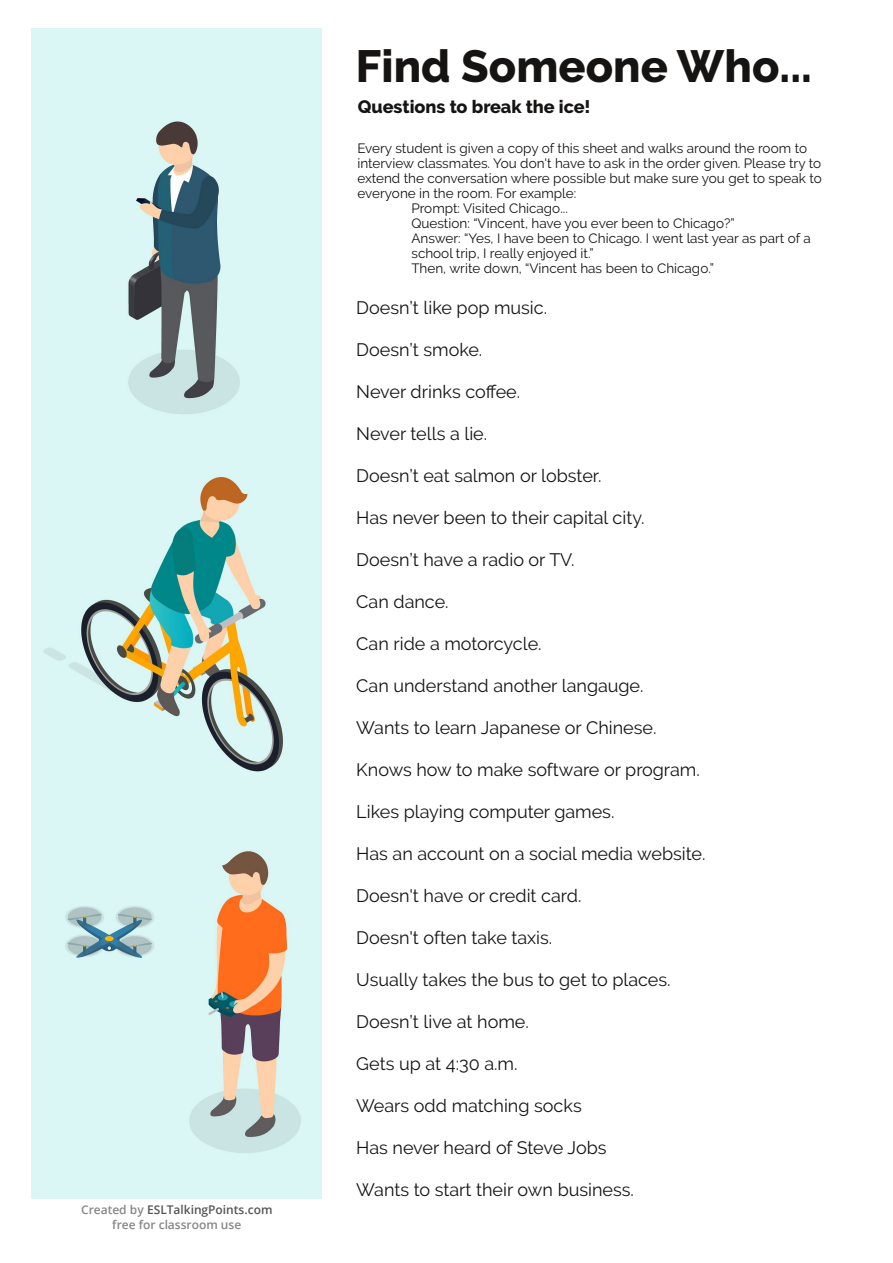
<style>
.page{position:relative;width:893px;height:1263px;background:#fff}
.page>*{position:absolute;margin:0;border:0;box-sizing:border-box;transform-origin:0 0}
.t1{font:800 45px "Raleway";color:#161413}
.t2{font:18px "Raleway";letter-spacing:-.005em;color:#161413}
.t3{font:800 18px "Raleway";letter-spacing:-.005em;color:#161413}
.t4{font:13.5px "Raleway";color:#161413}
.t5{font:600 12px/15px "Open Sans";color:#858788;text-align:center}
.s1{color:#545556}
</style>
<div class="page">
<img style="left:32px;top:819px;width:289px;height:379px">
<img style="left:32px;top:28px;width:289px;height:413px">
<img style="left:32px;top:441px;width:289px;height:378px">
<p class="t5" style="left:81px;top:1202px;width:193px">Created by <span class="s1">ESLTalkingPoints.com </span>free for classroom use</p>
<h1 class="t1" style="left:356px;top:39px;width:457px">Find Someone Who...</h1>
<p class="t3" style="left:358px;top:96px;width:234px">Questions to break the ice!</p>
<p class="t4" style="left:357px;top:141px;width:451px">Every student is given a copy of this sheet and walks around the room to</p>
<p class="t4" style="left:357px;top:156px;width:465px">interview classmates. You don't have to ask in the order given. Please try to</p>
<p class="t4" style="left:357px;top:171px;width:466px">extend the conversation where possible but make sure you get to speak to</p>
<p class="t4" style="left:357px;top:186px;width:220px">everyone in the room. For example:</p>
<p class="t4" style="left:411px;top:201px;width:158px">Prompt: Visited Chicago...</p>
<p class="t4" style="left:411px;top:216px;width:325px">Question: “Vincent, have you ever been to Chicago?”</p>
<p class="t4" style="left:411px;top:231px;width:401px">Answer: “Yes, I have been to Chicago. I went last year as part of a</p>
<p class="t4" style="left:411px;top:246px;width:184px">school trip, I really enjoyed it.”</p>
<p class="t4" style="left:411px;top:261px;width:304px">Then, write down, “Vincent has been to Chicago.”</p>
<p class="t2" style="left:356px;top:297px;width:192px">Doesn’t like pop music.</p>
<p class="t2" style="left:356px;top:339px;width:128px">Doesn’t smoke.</p>
<p class="t2" style="left:356px;top:381px;width:165px">Never drinks coffee.</p>
<p class="t2" style="left:356px;top:423px;width:132px">Never tells a lie.</p>
<p class="t2" style="left:356px;top:465px;width:247px">Doesn’t eat salmon or lobster.</p>
<p class="t2" style="left:356px;top:507px;width:290px">Has never been to their capital city.</p>
<p class="t2" style="left:356px;top:549px;width:220px">Doesn’t have a radio or TV.</p>
<p class="t2" style="left:356px;top:591px;width:94px">Can dance.</p>
<p class="t2" style="left:356px;top:633px;width:187px">Can ride a motorcycle.</p>
<p class="t2" style="left:356px;top:675px;width:289px">Can understand another langauge.</p>
<p class="t2" style="left:356px;top:717px;width:302px">Wants to learn Japanese or Chinese.</p>
<p class="t2" style="left:356px;top:759px;width:345px">Knows how to make software or program.</p>
<p class="t2" style="left:356px;top:801px;width:260px">Likes playing computer games.</p>
<p class="t2" style="left:356px;top:843px;width:351px">Has an account on a social media website.</p>
<p class="t2" style="left:356px;top:885px;width:227px">Doesn't have or credit card.</p>
<p class="t2" style="left:356px;top:927px;width:198px">Doesn't often take taxis.</p>
<p class="t2" style="left:356px;top:969px;width:316px">Usually takes the bus to get to places.</p>
<p class="t2" style="left:356px;top:1011px;width:174px">Doesn’t live at home.</p>
<p class="t2" style="left:356px;top:1053px;width:163px">Gets up at 4:30 a.m.</p>
<p class="t2" style="left:356px;top:1095px;width:227px">Wears odd matching socks</p>
<p class="t2" style="left:356px;top:1137px;width:252px">Has never heard of Steve Jobs</p>
<p class="t2" style="left:356px;top:1179px;width:279px">Wants to start their own business.</p>
</div>
